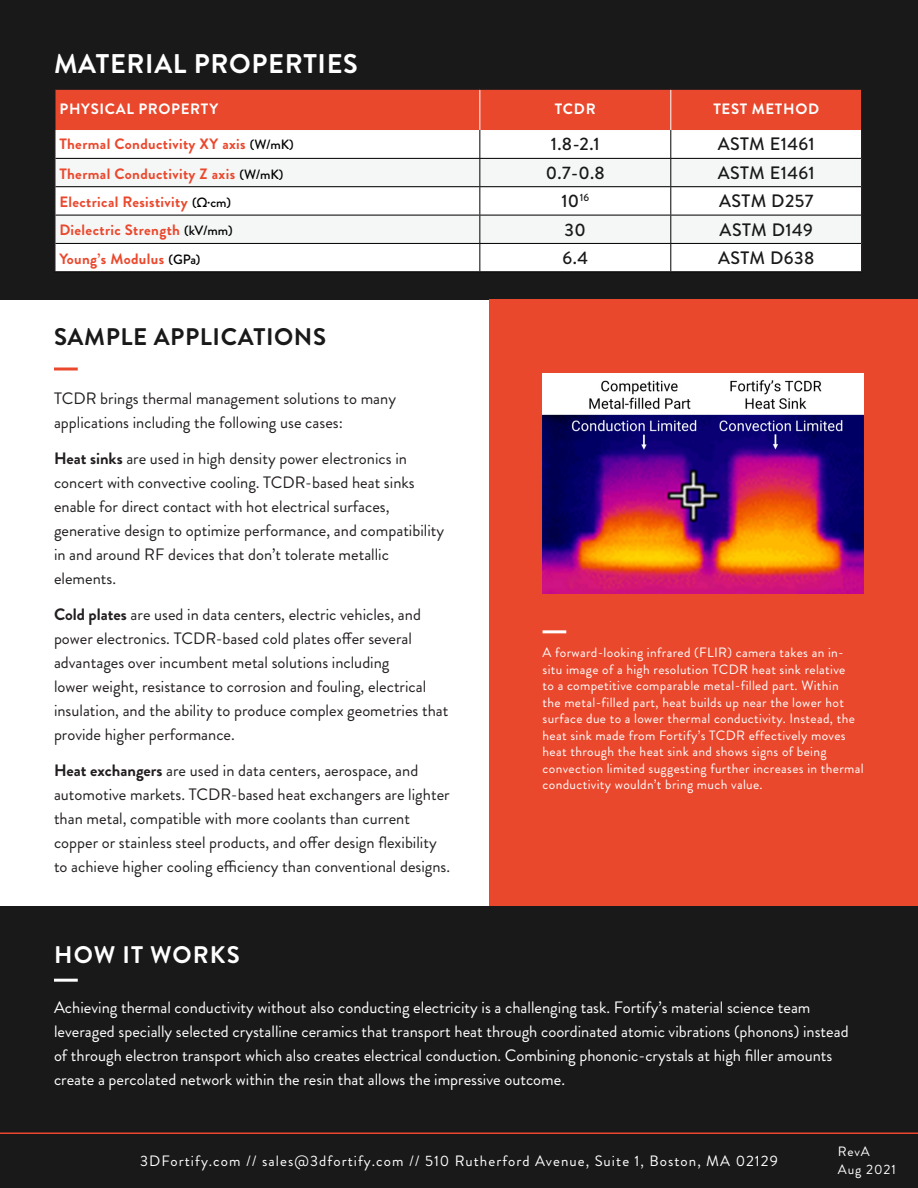
<style>
.page{position:relative;width:918px;height:1188px;background:#fff}
.page>*{position:absolute;margin:0;border:0;box-sizing:border-box;transform-origin:0 0}
.t1{font:700 27px "Brandon Grotesque";letter-spacing:.025em;color:#fff}
.t2{font:700 24px "Brandon Grotesque";letter-spacing:.025em;color:#191919}
.t3{font:700 24px "Brandon Grotesque";letter-spacing:.045em;color:#fff}
.t4{font:500 18px "Brandon Grotesque";letter-spacing:.025em;color:#191919}
.Paragraph_Style_1{font:16.5px/24px "Brandon Grotesque";color:#231f20}
.Paragraph_Style_1-2{font:16.5px/24px "Brandon Grotesque";color:#fff}
.t5{font:700 15px "Brandon Grotesque";letter-spacing:.025em;color:#ea482d}
.t6{font:15px "Brandon Grotesque";letter-spacing:.07em;color:#fff}
.t7{font:700 15px "Brandon Grotesque";letter-spacing:.045em;color:#fff}
.t8{font:13.5px/16.5px "Brandon Grotesque";letter-spacing:.025em;color:#fff}
.s1{font-weight:500;font-size:13.5px;color:#000}
.s2{font-weight:700}
</style>
<div class="page">
<div style="left:0;top:0;width:918px;height:299px;background:#191919"></div>
<div style="left:0;top:906px;width:918px;height:282px;background:#191919"></div>
<div style="left:489px;top:299px;width:429px;height:607px;background:#ea482d"></div>
<hr style="left:54px;top:368px;width:24px;height:3px;background:#ea482d">
<hr style="left:54px;top:979px;width:24px;height:3px;background:#fff">
<hr style="left:54px;top:271px;width:426px;height:1px;background:#010101">
<hr style="left:480px;top:271px;width:191px;height:1px;background:#010101">
<hr style="left:671px;top:271px;width:192px;height:1px;background:#010101">
<hr style="left:54px;top:130px;width:2px;height:28px;background:#231f20">
<hr style="left:54px;top:158px;width:2px;height:29px;background:#231f20">
<hr style="left:54px;top:187px;width:2px;height:28px;background:#231f20">
<hr style="left:54px;top:215px;width:2px;height:28px;background:#231f20">
<hr style="left:54px;top:243px;width:2px;height:28px;background:#231f20">
<svg style="left:55px;top:90px;width:807px;height:181px;background:#f0cdc7"></svg>
<hr style="left:54px;top:90px;width:2px;height:40px;background:#191919">
<hr style="left:861px;top:90px;width:1px;height:40px;background:#191919">
<hr style="left:543px;top:630px;width:23px;height:3px;background:#fff">
<hr style="left:0;top:1132px;width:918px;height:2px;background:#ea482d">
<img style="left:543px;top:374px;width:321px;height:220px">
<p class="t1" style="left:54px;top:45px;width:305px">MATERIAL PROPERTIES</p>
<p class="t7" style="left:60px;top:99px;width:160px">PHYSICAL PROPERTY</p>
<p class="t7" style="left:555px;top:99px;width:42px">TCDR</p>
<p class="t7" style="left:713px;top:99px;width:107px">TEST METHOD</p>
<p class="t5" style="left:59px;top:134px;width:236px">Thermal Conductivity XY axis <span class="s1">(W/mK)</span></p>
<p class="t4" style="left:551px;top:132px;width:50px">1.8-2.1</p>
<p class="t4" style="left:718px;top:132px;width:99px">ASTM E1461</p>
<p class="t5" style="left:59px;top:163px;width:226px">Thermal Conductivity Z axis <span class="s1">(W/mK)</span></p>
<p class="t4" style="left:546px;top:160px;width:61px">0.7-0.8</p>
<p class="t4" style="left:718px;top:160px;width:99px">ASTM E1461</p>
<p class="t5" style="left:59px;top:192px;width:173px">Electrical Resistivity <span class="s1">(Ω·cm)</span></p>
<p class="t4" style="left:561px;top:189px;width:29px">10<sup>16</sup></p>
<p class="t4" style="left:719px;top:189px;width:96px">ASTM D257</p>
<p class="t5" style="left:59px;top:219px;width:175px">Dielectric Strength <span class="s1">(kV/mm)</span></p>
<p class="t4" style="left:565px;top:217px;width:23px">30</p>
<p class="t4" style="left:720px;top:217px;width:95px">ASTM D149</p>
<p class="t5" style="left:59px;top:248px;width:143px">Young’s Modulus <span class="s1">(GPa)</span></p>
<p class="t4" style="left:563px;top:245px;width:27px">6.4</p>
<p class="t4" style="left:718px;top:245px;width:98px">ASTM D638</p>
<p class="t2" style="left:54px;top:320px;width:274px">SAMPLE APPLICATIONS</p>
<p class="Paragraph_Style_1" style="left:54px;top:387px;width:344px">TCDR brings thermal management solutions to many applications including the following use cases:</p>
<p class="Paragraph_Style_1" style="left:54px;top:447px;width:392px"><span class="s2">Heat sinks</span> are used in high density power electronics in concert with convective cooling. TCDR-based heat sinks enable for direct contact with hot electrical surfaces, generative design to optimize performance, and compatibility in and around RF devices that don’t tolerate metallic elements.</p>
<p class="Paragraph_Style_1" style="left:54px;top:603px;width:396px"><span class="s2">Cold plates</span> are used in data centers, electric vehicles, and power electronics. TCDR-based cold plates offer several advantages over incumbent metal solutions including<br>lower weight, resistance to corrosion and fouling, electrical insulation, and the ability to produce complex geometries that provide higher performance.</p>
<p class="Paragraph_Style_1" style="left:54px;top:759px;width:398px"><span class="s2">Heat exchangers</span> are used in data centers, aerospace, and automotive markets. TCDR-based heat exchangers are lighter than metal, compatible with more coolants than current copper or stainless steel products, and offer design flexibility to achieve higher cooling efficiency than conventional designs.</p>
<p class="t3" style="left:54px;top:938px;width:187px">HOW IT WORKS</p>
<p class="t8" style="left:543px;top:644px;width:323px">A forward-looking infrared (FLIR) camera takes an in&shy;situ image of a high resolution TCDR heat sink relative<br>to a competitive comparable metal-filled part. Within<br>the metal-filled part, heat builds up near the lower hot surface due to a lower thermal conductivity. Instead, the heat sink made from Fortify’s TCDR effectively moves heat through the heat sink and shows signs of being convection limited suggesting further increases in thermal conductivity wouldn’t bring much value.</p>
<p class="Paragraph_Style_1-2" style="left:54px;top:996px;width:796px">Achieving thermal conductivity without also conducting electricity is a challenging task. Fortify’s material science team leveraged specially selected crystalline ceramics that transport heat through coordinated atomic vibrations (phonons) instead of through electron transport which also creates electrical conduction. Combining phononic-crystals at high filler amounts create a percolated network within the resin that allows the impressive outcome.</p>
<p class="t6" style="left:140px;top:1151px;width:639px">3DFortify.com // sales@3dfortify.com // 510 Rutherford Avenue, Suite 1, Boston, MA 02129</p>
<p class="t8" style="left:838px;top:1144px;width:33px">RevA</p>
<p class="t8" style="left:838px;top:1161px;width:60px">Aug 2021</p>
</div>
